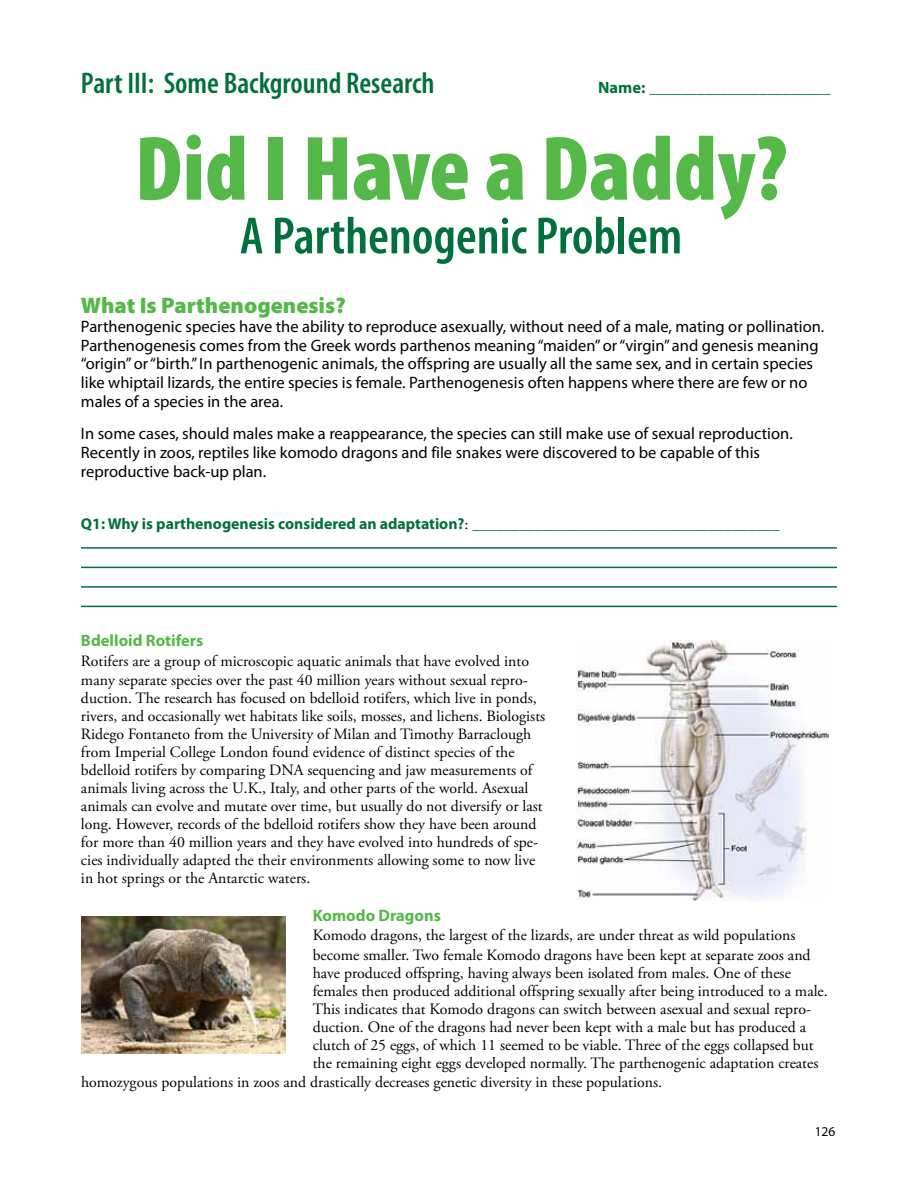
<style>
.page{position:relative;width:918px;height:1188px;background:#fff}
.page>*{position:absolute;margin:0;border:0;box-sizing:border-box;transform-origin:0 0}
.t1{font:900 condensed 92.4px "Myriad Pro";color:#54b948}
.t2{font:600 condensed 52.8px "Myriad Pro";color:#00703c}
.t3{font:600 condensed 30px "Myriad Pro";color:#00703c}
.t4{font:900 22.5px "Myriad Pro";color:#54b948}
.t5{font:16.5px/18.8px "Myriad Pro";color:#000}
.t6{font:700 16.5px "Myriad Pro";color:#54b948}
.t7{font:15.75px/18px "Adobe Garamond Pro";color:#000}
.t8{font:700 15.75px "Myriad Pro";color:#00703c}
.t9{font:15.75px "Adobe Garamond Pro";color:#00703c}
.t10{font:13.5px "Myriad Pro";color:#000}
.s1{font-family:"Myriad Pro";font-weight:700;font-size:16.5px}
.s2{font-family:"Adobe Garamond Pro";font-weight:400;color:#000}
.s3{font-family:"Adobe Garamond Pro";font-weight:400}
</style>
<div class="page">
<hr style="left:81px;top:547px;width:756px;height:2px;background:#00703c">
<hr style="left:81px;top:567px;width:756px;height:1px;background:#00703c">
<hr style="left:81px;top:586px;width:756px;height:2px;background:#00703c">
<hr style="left:81px;top:606px;width:756px;height:1px;background:#00703c">
<img style="left:577px;top:640px;width:252px;height:261px">
<img style="left:81px;top:917px;width:205px;height:137px">
<h3 class="t3" style="left:81px;top:64px;width:355px">Part III: Some Background Research</h3>
<h1 class="t1" style="left:135px;top:110px;width:654px">Did I Have a Daddy?</h1>
<h2 class="t2" style="left:240px;top:203px;width:444px">A Parthenogenic Problem</h2>
<p class="t9" style="left:598px;top:78px;width:234px"><span class="s1">Name:</span> _______________________</p>
<h3 class="t4" style="left:81px;top:291px;width:266px">What Is Parthenogenesis?</h3>
<p class="t5" style="left:81px;top:317px;width:745px">Parthenogenic species have the ability to reproduce asexually, without need of a male, mating or pollination.<br>Parthenogenesis comes from the Greek words parthenos meaning “maiden” or “virgin” and genesis meaning “origin” or “birth.” In parthenogenic animals, the offspring are usually all the same sex, and in certain species like whiptail lizards, the entire species is female. Parthenogenesis often happens where there are few or no males of a species in the area.</p>
<p class="t5" style="left:81px;top:424px;width:713px">In some cases, should males make a reappearance, the species can still make use of sexual reproduction.<br>Recently in zoos, reptiles like komodo dragons and file snakes were discovered to be capable of this reproductive back-up plan.</p>
<p class="t8" style="left:81px;top:514px;width:700px">Q1: Why is parthenogenesis considered an adaptation?<span class="s2">:</span> <span class="s3">_______________________________________</span></p>
<p class="t6" style="left:81px;top:630px;width:124px">Bdelloid Rotifers</p>
<p class="t7" style="left:81px;top:651px;width:450px;line-height:19.5px">Rotifers are a group of microscopic aquatic animals that have evolved into many separate species over the past 40 million years without sexual repro-</p>
<p class="t7" style="left:81px;top:690px;width:466px">duction. The research has focused on bdelloid rotifers, which live in ponds, rivers, and occasionally wet habitats like soils, mosses, and lichens. Biologists Ridego Fontaneto from the University of Milan and Timothy Barraclough from Imperial College London found evidence of distinct species of the bdelloid rotifers by comparing DNA sequencing and jaw measurements of animals living across the U.K., Italy, and other parts of the world. Asexual animals can evolve and mutate over time, but usually do not diversify or last long. However, records of the bdelloid rotifers show they have been around for more than 40 million years and they have evolved into hundreds of spe&shy;cies individually adapted the their environments allowing some to now live in hot springs or the Antarctic waters.</p>
<p class="t6" style="left:313px;top:904px;width:130px">Komodo Dragons</p>
<p class="t7" style="left:313px;top:926px;width:499px;line-height:19.5px">Komodo dragons, the largest of the lizards, are under threat as wild populations become smaller. Two female Komodo dragons have been kept at separate zoos and</p>
<p class="t7" style="left:313px;top:964px;width:517px">have produced offspring, having always been isolated from males. One of these females then produced additional offspring sexually after being introduced to a male.<br>This indicates that Komodo dragons can switch between asexual and sexual repro&shy;duction. One of the dragons had never been kept with a male but has produced a clutch of 25 eggs, of which 11 seemed to be viable. Three of the eggs collapsed but the remaining eight eggs developed normally. The parthenogenic adaptation creates</p>
<p class="t7" style="left:81px;top:1074px;width:583px">homozygous populations in zoos and drastically decreases genetic diversity in these populations.</p>
<p class="t10" style="left:815px;top:1123px;width:22px">126</p>
</div>
